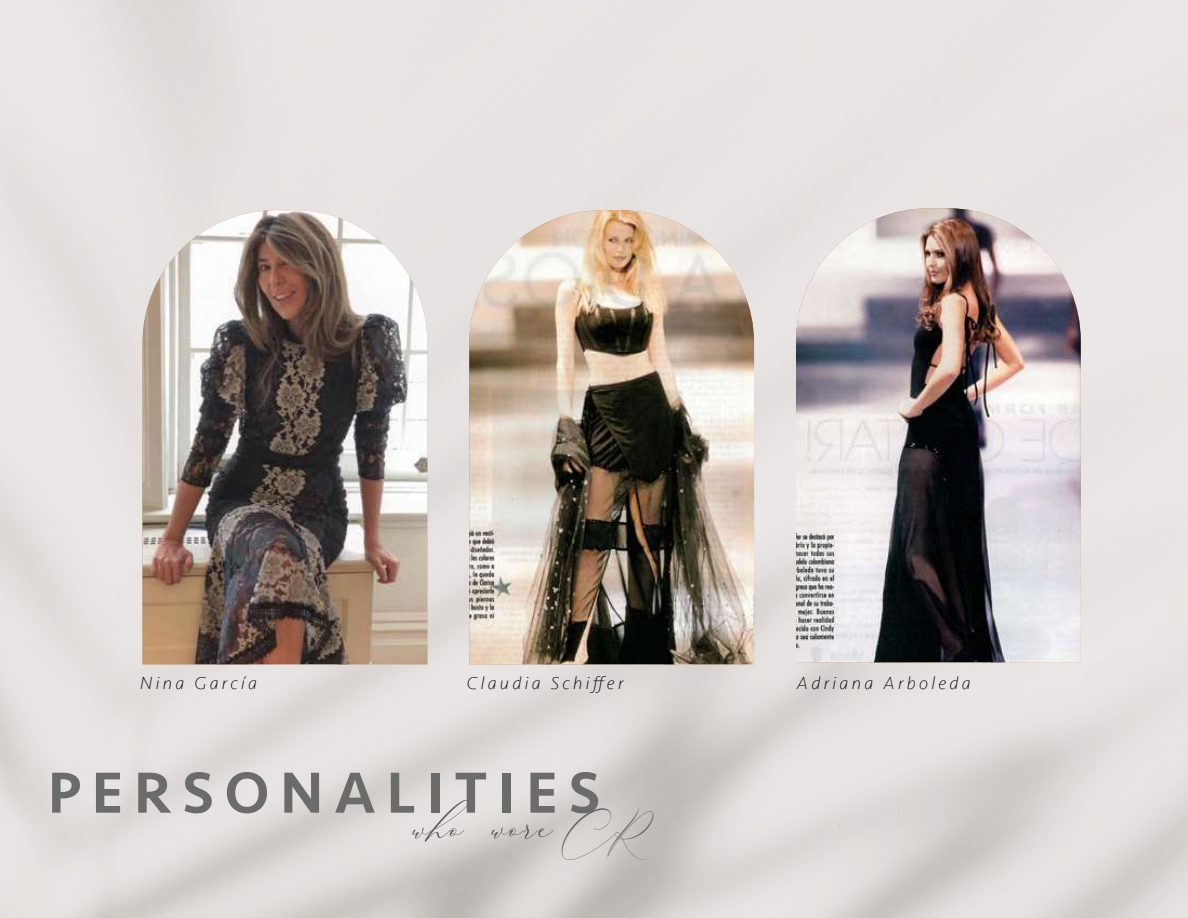
<style>
.page{position:relative;width:1188px;height:918px;background:#fff}
.page>*{position:absolute;margin:0;border:0;box-sizing:border-box;transform-origin:0 0}
.t1{font:63.15px "Boheme Floral";letter-spacing:.04em;color:#606060}
.t2{font:500 60px "Seravek";letter-spacing:.18em;color:#6b6b6a}
.t3{font:italic 200 18px "Seravek";letter-spacing:.18em;color:#000}
.s1{font-size:43.5px}
</style>
<div class="page">
<img style="left:0;top:0;width:1188px;height:918px">
<img style="left:143px;top:210px;width:284px;height:454px">
<img style="left:469px;top:210px;width:285px;height:454px">
<img style="left:796px;top:208px;width:285px;height:454px">
<p class="t3" style="left:140px;top:673px;width:118px">Nina García</p>
<p class="t3" style="left:467px;top:673px;width:158px">Claudia Schiffer</p>
<p class="t3" style="left:797px;top:673px;width:175px">Adriana Arboleda</p>
<h2 class="t2" style="left:48px;top:756px;width:554px">PERSONALITIES</h2>
<h1 class="t1" style="left:414px;top:784px;width:233px">who wore <span class="s1">CR</span></h1>
</div>
